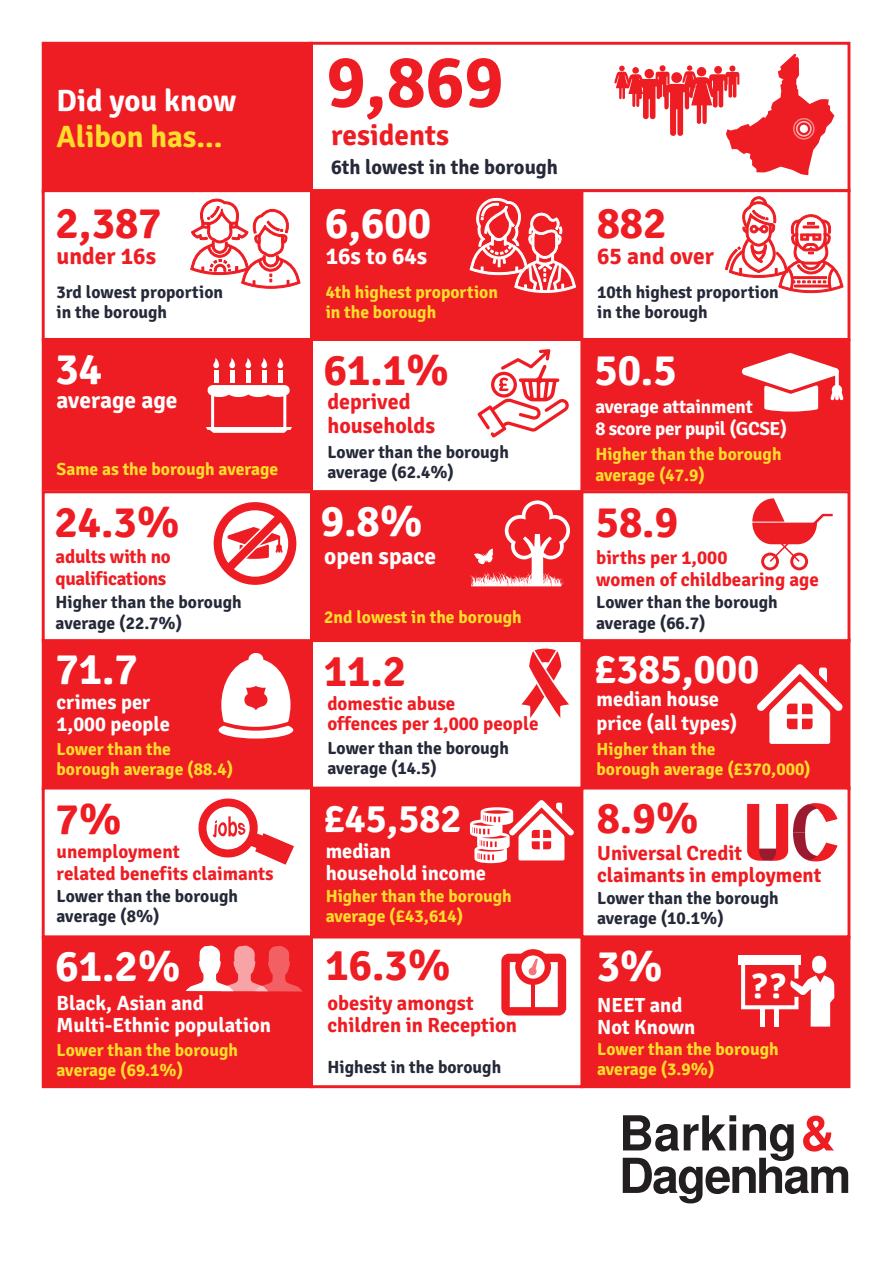
<style>
.page{position:relative;width:893px;height:1263px;background:#fff}
.page>*{position:absolute;margin:0;border:0;box-sizing:border-box;transform-origin:0 0}
.t1{font:700 73.2px "Signika Negative";color:#ee1d23}
.t2{font:700 43.95px "Signika Negative";color:#ee1d23}
.t3{font:700 43.95px "Signika Negative";color:#fff}
.t4{font:700 40.95px "Signika Negative";color:#fff}
.t5{font:700 39.6px "Signika Negative";color:#fff}
.t6{font:700 35.4px "Signika Negative";color:#fff}
.t7{font:700 30.75px "Signika Negative";color:#ffdd2b}
.t8{font:700 30.75px "Signika Negative";color:#fff}
.t9{font:700 29.25px "Signika Negative";color:#ee1d23}
.t10{font:700 23.4px "Signika Negative";color:#fff}
.t11{font:700 23.4px "Signika Negative";color:#ee1d23}
.t12{font:700 21.9px/23.4px "Signika Negative";color:#ee1d23}
.t13{font:700 20.55px/21.9px "Signika Negative";color:#fff}
.t14{font:700 20.55px/21.9px "Signika Negative";color:#ee1d23}
.t15{font:700 20.55px "Signika Negative";color:#252938}
.t16{font:700 19.05px/22px "Signika Negative";color:#ee1d23}
.t17{font:700 19.05px/22px "Signika Negative";letter-spacing:-.02em;color:#fff}
.t18{font:700 19.05px/22px "Signika Negative";letter-spacing:-.02em;color:#ee1d23}
.t19{font:700 17.55px/20.5px "Signika Negative";color:#ffdd2b}
.t20{font:700 17.55px/20.5px "Signika Negative";color:#252938}
</style>
<div class="page">
<div style="left:43px;top:340px;width:269px;height:149px;background:#ee1d23"></div>
<div style="left:42px;top:339px;width:271px;height:152px;border:3px solid #ee1d23"></div>
<div style="left:43px;top:43px;width:269px;height:149px;background:#ee1d23"></div>
<div style="left:42px;top:42px;width:271px;height:151px;border:3px solid #ee1d23"></div>
<div style="left:582px;top:340px;width:267px;height:149px;background:#ee1d23"></div>
<div style="left:580px;top:339px;width:270px;height:152px;border:3px solid #ee1d23"></div>
<div style="left:310px;top:338px;width:273px;height:155px;border:3px solid #ee1d23"></div>
<div style="left:43px;top:640px;width:269px;height:149px;background:#ee1d23"></div>
<div style="left:42px;top:638px;width:271px;height:152px;border:3px solid #ee1d23"></div>
<div style="left:582px;top:640px;width:267px;height:149px;background:#ee1d23"></div>
<div style="left:580px;top:638px;width:270px;height:152px;border:3px solid #ee1d23"></div>
<div style="left:310px;top:637px;width:273px;height:153px;border:3px solid #ee1d23"></div>
<div style="left:43px;top:938px;width:269px;height:149px;background:#ee1d23"></div>
<div style="left:42px;top:936px;width:271px;height:152px;border:3px solid #ee1d23"></div>
<div style="left:582px;top:938px;width:267px;height:149px;background:#ee1d23"></div>
<div style="left:580px;top:936px;width:270px;height:152px;border:3px solid #ee1d23"></div>
<div style="left:310px;top:935px;width:273px;height:153px;border:3px solid #ee1d23"></div>
<div style="left:310px;top:42px;width:540px;height:150px;border:3px solid #ee1d23"></div>
<div style="left:42px;top:189px;width:271px;height:152px;border:3px solid #ee1d23"></div>
<div style="left:580px;top:189px;width:270px;height:152px;border:3px solid #ee1d23"></div>
<div style="left:312px;top:191px;width:268px;height:148px;background:#ee1d23"></div>
<div style="left:310px;top:189px;width:272px;height:152px;border:3px solid #ee1d23"></div>
<div style="left:42px;top:490px;width:271px;height:152px;border:3px solid #ee1d23"></div>
<div style="left:580px;top:490px;width:270px;height:152px;border:3px solid #ee1d23"></div>
<div style="left:312px;top:492px;width:268px;height:149px;background:#ee1d23"></div>
<div style="left:310px;top:490px;width:272px;height:152px;border:3px solid #ee1d23"></div>
<div style="left:42px;top:787px;width:271px;height:151px;border:3px solid #ee1d23"></div>
<div style="left:580px;top:787px;width:270px;height:151px;border:3px solid #ee1d23"></div>
<div style="left:312px;top:788px;width:268px;height:149px;background:#ee1d23"></div>
<div style="left:310px;top:787px;width:272px;height:151px;border:3px solid #ee1d23"></div>
<svg style="left:219px;top:653px;width:74px;height:85px"></svg>
<svg style="left:757px;top:664px;width:86px;height:80px"></svg>
<svg style="left:752px;top:498px;width:81px;height:72px"></svg>
<svg style="left:206px;top:385px;width:86px;height:48px"></svg>
<hr style="left:214px;top:370px;width:4px;height:13px;background:#fff">
<hr style="left:230px;top:370px;width:4px;height:13px;background:#fff">
<hr style="left:246px;top:370px;width:4px;height:13px;background:#fff">
<hr style="left:262px;top:370px;width:4px;height:13px;background:#fff">
<hr style="left:278px;top:370px;width:4px;height:13px;background:#fff">
<svg style="left:213px;top:358px;width:6px;height:10px"></svg>
<svg style="left:229px;top:358px;width:6px;height:10px"></svg>
<svg style="left:245px;top:358px;width:6px;height:10px"></svg>
<svg style="left:261px;top:358px;width:6px;height:10px"></svg>
<svg style="left:277px;top:358px;width:6px;height:10px"></svg>
<svg style="left:198px;top:798px;width:96px;height:67px"></svg>
<svg style="left:501px;top:949px;width:65px;height:66px"></svg>
<svg style="left:623px;top:1115px;width:225px;height:88px"></svg>
<svg style="left:470px;top:500px;width:100px;height:86px"></svg>
<svg style="left:470px;top:800px;width:104px;height:63px"></svg>
<div style="left:739px;top:955px;width:62px;height:9px;background:#fff"></div>
<svg style="left:741px;top:956px;width:93px;height:70px"></svg>
<svg style="left:614px;top:54px;width:220px;height:121px"></svg>
<svg style="left:747px;top:803px;width:91px;height:59px"></svg>
<svg style="left:190px;top:198px;width:111px;height:91px"></svg>
<svg style="left:469px;top:41px;width:108px;height:252px"></svg>
<svg style="left:725px;top:196px;width:119px;height:97px"></svg>
<svg style="left:742px;top:353px;width:101px;height:59px"></svg>
<svg style="left:213px;top:502px;width:84px;height:83px"></svg>
<svg style="left:521px;top:649px;width:48px;height:69px"></svg>
<svg style="left:186px;top:945px;width:116px;height:46px"></svg>
<svg style="left:477px;top:349px;width:92px;height:89px"></svg>
<h1 class="t1" style="left:327px;top:38px;width:178px">9,869</h1>
<h3 class="t8" style="left:57px;top:83px;width:181px">Did you know</h3>
<h3 class="t7" style="left:57px;top:118px;width:168px">Alibon has...</h3>
<h3 class="t9" style="left:331px;top:117px;width:119px">residents</h3>
<p class="t15" style="left:331px;top:155px;width:228px">6th lowest in the borough</p>
<h2 class="t2" style="left:56px;top:196px;width:108px">2,387</h2>
<h3 class="t11" style="left:57px;top:242px;width:101px">under 16s</h3>
<p class="t20" style="left:57px;top:282px;width:168px">3rd lowest proportion in the borough</p>
<h2 class="t3" style="left:325px;top:196px;width:108px">6,600</h2>
<h3 class="t10" style="left:326px;top:242px;width:103px">16s to 64s</h3>
<p class="t19" style="left:326px;top:282px;width:174px">4th highest proportion in the borough</p>
<h2 class="t3" style="left:56px;top:343px;width:48px">34</h2>
<h2 class="t2" style="left:324px;top:344px;width:127px">61.1%</h2>
<h3 class="t10" style="left:57px;top:386px;width:123px">average age</h3>
<p class="t19" style="left:57px;top:459px;width:223px">Same as the borough average</p>
<p class="t12" style="left:327px;top:391px;width:109px">deprived households</p>
<p class="t20" style="left:327px;top:442px;width:183px">Lower than the borough average (62.4%)</p>
<h2 class="t2" style="left:55px;top:496px;width:127px">24.3%</h2>
<h2 class="t3" style="left:321px;top:495px;width:104px">9.8%</h2>
<p class="t18" style="left:56px;top:546px;width:117px">adults with no qualifications</p>
<p class="t20" style="left:56px;top:592px;width:188px">Higher than the borough average (22.7%)</p>
<h3 class="t10" style="left:324px;top:542px;width:113px">open space</h3>
<p class="t19" style="left:324px;top:607px;width:199px">2nd lowest in the borough</p>
<h2 class="t3" style="left:56px;top:643px;width:84px">71.7</h2>
<h2 class="t2" style="left:324px;top:645px;width:84px">11.2</h2>
<p class="t13" style="left:57px;top:692px;width:115px">crimes per<br>1,000 people</p>
<p class="t19" style="left:57px;top:739px;width:178px">Lower than the borough average (88.4)</p>
<p class="t16" style="left:327px;top:693px;width:213px;line-height:20.5px">domestic abuse<br>offences per 1,000 people</p>
<p class="t20" style="left:327px;top:738px;width:183px">Lower than the borough average (14.5)</p>
<h2 class="t2" style="left:56px;top:793px;width:68px">7%</h2>
<h3 class="t5" style="left:324px;top:794px;width:139px">£45,582</h3>
<p class="t16" style="left:57px;top:841px;width:219px">unemployment<br>related benefits claimants</p>
<p class="t20" style="left:57px;top:886px;width:183px">Lower than the borough average (8%)</p>
<p class="t13" style="left:326px;top:840px;width:162px">median household income</p>
<p class="t19" style="left:326px;top:886px;width:188px">Higher than the borough average (£43,614)</p>
<h2 class="t3" style="left:56px;top:940px;width:127px">61.2%</h2>
<h2 class="t2" style="left:326px;top:939px;width:127px">16.3%</h2>
<p class="t13" style="left:57px;top:993px;width:216px">Black, Asian and<br>Multi-Ethnic population</p>
<p class="t19" style="left:57px;top:1040px;width:183px">Lower than the borough average (69.1%)</p>
<p class="t14" style="left:328px;top:992px;width:191px">obesity amongst children in Reception</p>
<p class="t20" style="left:328px;top:1056px;width:175px">Highest in the borough</p>
<h2 class="t2" style="left:597px;top:196px;width:71px">882</h2>
<h3 class="t11" style="left:597px;top:242px;width:118px">65 and over</h3>
<p class="t20" style="left:597px;top:282px;width:183px">10th highest proportion in the borough</p>
<h2 class="t3" style="left:594px;top:344px;width:84px">50.5</h2>
<p class="t17" style="left:595px;top:396px;width:193px">average attainment<br>8 score per pupil (GCSE)</p>
<p class="t19" style="left:595px;top:444px;width:188px">Higher than the borough average (47.9)</p>
<h2 class="t2" style="left:596px;top:496px;width:84px">58.9</h2>
<p class="t16" style="left:596px;top:547px;width:224px">births per 1,000<br>women of childbearing age</p>
<p class="t20" style="left:596px;top:592px;width:183px">Lower than the borough average (66.7)</p>
<h3 class="t4" style="left:595px;top:645px;width:166px">£385,000</h3>
<p class="t13" style="left:597px;top:688px;width:142px;line-height:23.4px">median house price (all types)</p>
<p class="t19" style="left:597px;top:739px;width:216px">Higher than the<br>borough average (£370,000)</p>
<h2 class="t2" style="left:597px;top:792px;width:104px">8.9%</h2>
<p class="t14" style="left:597px;top:842px;width:226px">Universal Credit claimants in employment</p>
<p class="t20" style="left:597px;top:888px;width:183px">Lower than the borough average (10.1%)</p>
<h2 class="t3" style="left:597px;top:940px;width:68px">3%</h2>
<h3 class="t6" style="left:752px;top:964px;width:35px">??</h3>
<p class="t13" style="left:597px;top:994px;width:100px">NEET and<br>Not Known</p>
<p class="t19" style="left:597px;top:1039px;width:183px">Lower than the borough average (3.9%)</p>
</div>
